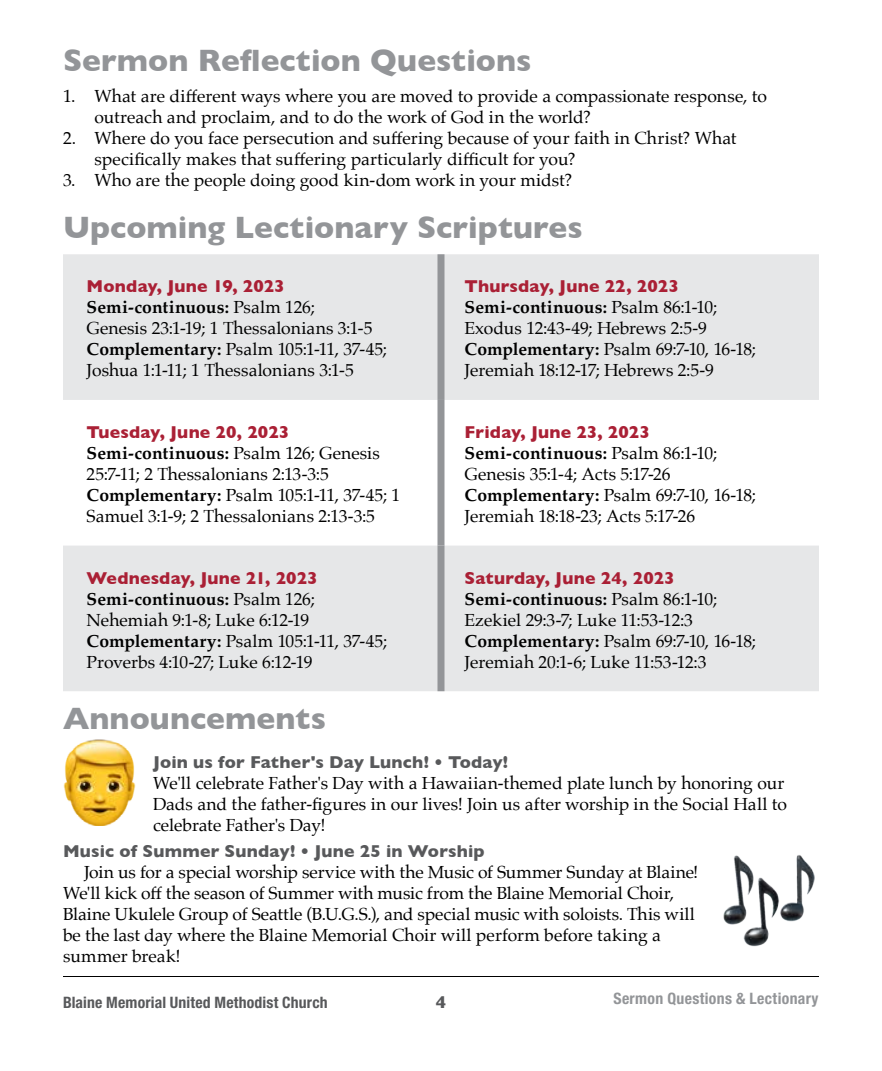
<style>
.page{position:relative;width:882px;height:1071px;background:#fff}
.page>*{position:absolute;margin:0;border:0;box-sizing:border-box;transform-origin:0 0}
.t1{font:700 31.5px "Gill Sans";color:#939598}
.t2{font:17.5px/21px "Palatino";color:#000}
.t3{font:700 17.5px "Gill Sans";letter-spacing:.01em;color:#aa2035}
.t4{font:700 17.5px "Gill Sans";letter-spacing:.01em;color:#58595b}
.t5{font:700 condensed 15.75px "Helvetica Neue LT Std";letter-spacing:.01em;color:#58595b}
.t6{font:700 condensed 15.75px "Helvetica Neue LT Std";letter-spacing:.02em;color:#939598}
.s1{font-weight:700}
</style>
<div class="page">
<hr style="left:63px;top:976px;width:756px;height:1px;background:#000">
<svg style="left:63px;top:254px;width:756px;height:437px;fill:#e6e7e8"></svg>
<div style="left:438px;top:400px;width:6px;height:146px;background:#939598"></div>
<div style="left:438px;top:254px;width:6px;height:146px;background:#939598"></div>
<div style="left:438px;top:546px;width:6px;height:145px;background:#939598"></div>
<img style="left:63px;top:739px;width:73px;height:87px">
<svg style="left:723px;top:855px;width:92px;height:92px"></svg>
<h1 class="t1" style="left:63px;top:35px;width:470px">Sermon Reflection Questions</h1>
<p class="t2" style="left:94px;top:85px;width:674px;text-indent:-32px">1. What are different ways where you are moved to provide a compassionate response, to outreach and proclaim, and to do the work of God in the world?</p>
<p class="t2" style="left:94px;top:127px;width:644px;text-indent:-32px">2. Where do you face persecution and suffering because of your faith in Christ? What specifically makes that suffering particularly difficult for you?</p>
<p class="t2" style="left:63px;top:169px;width:511px">3. Who are the people doing good kin-dom work in your midst?</p>
<h1 class="t1" style="left:63px;top:202px;width:521px">Upcoming Lectionary Scriptures</h1>
<p class="t3" style="left:87px;top:273px;width:200px">Monday, June 19, 2023</p>
<p class="t2" style="left:87px;top:297px;width:302px"><span class="s1">Semi-continuous:</span> Psalm 126;<br>Genesis 23:1-19; 1 Thessalonians 3:1-5<br><span class="s1">Complementary:</span> Psalm 105:1-11, 37-45; Joshua 1:1-11; 1 Thessalonians 3:1-5</p>
<p class="t3" style="left:465px;top:273px;width:216px">Thursday, June 22, 2023</p>
<p class="t2" style="left:465px;top:297px;width:293px"><span class="s1">Semi-continuous:</span> Psalm 86:1-10; Exodus 12:43-49; Hebrews 2:5-9<br><span class="s1">Complementary:</span> Psalm 69:7-10, 16-18; Jeremiah 18:12-17; Hebrews 2:5-9</p>
<p class="t3" style="left:87px;top:418px;width:204px">Tuesday, June 20, 2023</p>
<p class="t2" style="left:87px;top:442px;width:315px"><span class="s1">Semi-continuous:</span> Psalm 126; Genesis 25:7-11; 2 Thessalonians 2:13-3:5<br><span class="s1">Complementary:</span> Psalm 105:1-11, 37-45; 1<br>Samuel 3:1-9; 2 Thessalonians 2:13-3:5</p>
<p class="t3" style="left:87px;top:564px;width:232px">Wednesday, June 21, 2023</p>
<p class="t2" style="left:87px;top:588px;width:302px"><span class="s1">Semi-continuous:</span> Psalm 126;<br>Nehemiah 9:1-8; Luke 6:12-19<br><span class="s1">Complementary:</span> Psalm 105:1-11, 37-45;<br>Proverbs 4:10-27; Luke 6:12-19</p>
<h1 class="t1" style="left:63px;top:694px;width:264px">Announcements</h1>
<p class="t3" style="left:465px;top:418px;width:187px">Friday, June 23, 2023</p>
<p class="t2" style="left:465px;top:442px;width:293px"><span class="s1">Semi-continuous:</span> Psalm 86:1-10; Genesis 35:1-4; Acts 5:17-26<br><span class="s1">Complementary:</span> Psalm 69:7-10, 16-18; Jeremiah 18:18-23; Acts 5:17-26</p>
<p class="t3" style="left:465px;top:564px;width:211px">Saturday, June 24, 2023</p>
<p class="t2" style="left:465px;top:588px;width:293px"><span class="s1">Semi-continuous:</span> Psalm 86:1-10; Ezekiel 29:3-7; Luke 11:53-12:3<br><span class="s1">Complementary:</span> Psalm 69:7-10, 16-18; Jeremiah 20:1-6; Luke 11:53-12:3</p>
<p class="t4" style="left:153px;top:748px;width:357px">Join us for Father's Day Lunch! • Today!</p>
<p class="t2" style="left:153px;top:772px;width:636px">We'll celebrate Father's Day with a Hawaiian-themed plate lunch by honoring our<br>Dads and the father-figures in our lives! Join us after worship in the Social Hall to celebrate Father's Day!</p>
<p class="t4" style="left:63px;top:838px;width:423px">Music of Summer Sunday! • June 25 in Worship</p>
<p class="t2" style="left:63px;top:862px;width:637px;text-indent:21px">Join us for a special worship service with the Music of Summer Sunday at Blaine!<br>We'll kick off the season of Summer with music from the Blaine Memorial Choir, Blaine Ukulele Group of Seattle (B.U.G.S.), and special music with soloists. This will be the last day where the Blaine Memorial Choir will perform before taking a summer break!</p>
<p class="t5" style="left:63px;top:993px;width:266px">Blaine Memorial United Methodist Church</p>
<p class="t4" style="left:436px;top:988px;width:12px">4</p>
<p class="t6" style="left:613px;top:989px;width:207px">Sermon Questions &amp; Lectionary</p>
</div>
